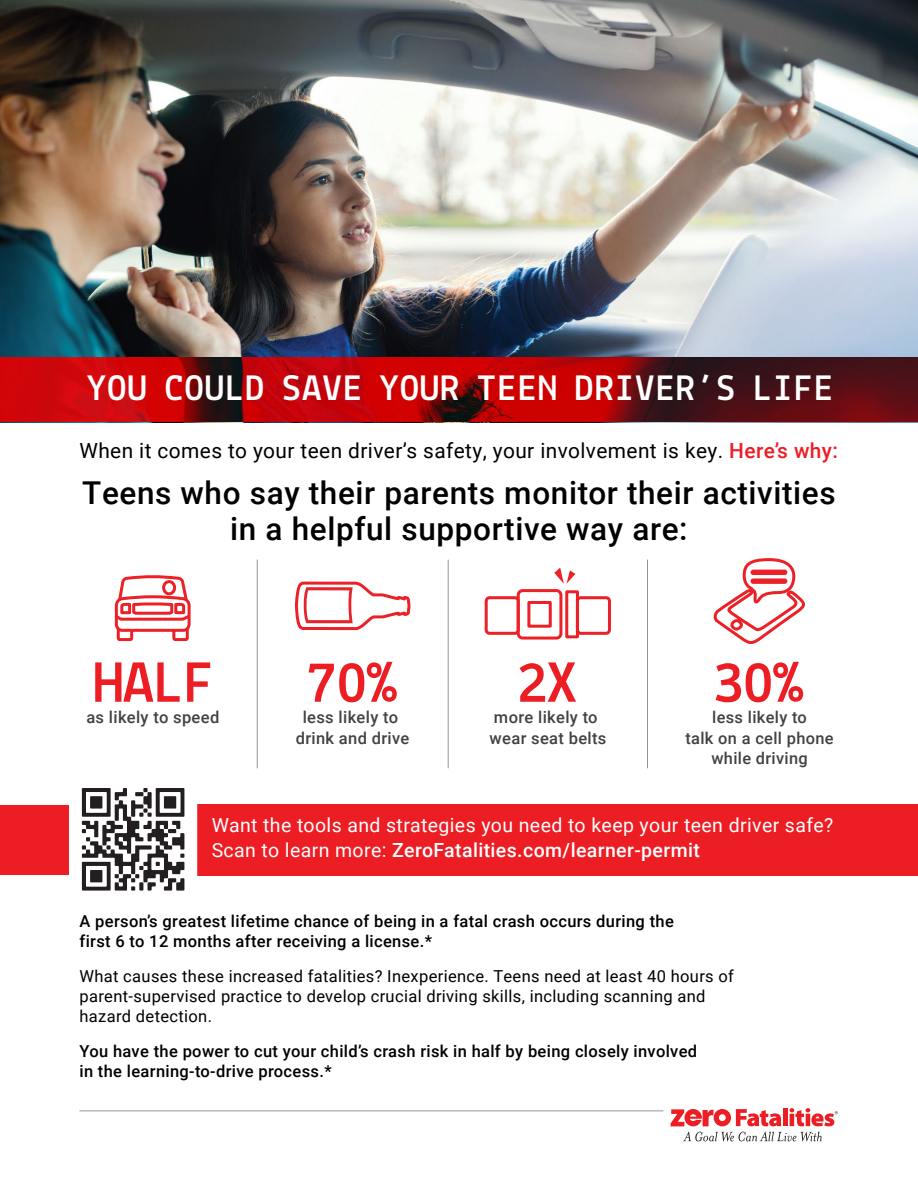
<style>
.page{position:relative;width:918px;height:1188px;background:#fff}
.page>*{position:absolute;margin:0;border:0;box-sizing:border-box;transform-origin:0 0}
.t1{font:700 60px "Lekton";color:#ed1d24}
.t2{font:700 37.5px "Lekton";letter-spacing:.04em;color:#fff}
.t3{font:500 31.5px/36px "Roboto";letter-spacing:.02em;color:#010101;text-align:center}
.t4{font:20.85px "Roboto";letter-spacing:.02em;color:#010101}
.t5{font:19.5px/24.6px "Roboto";letter-spacing:.02em;color:#fff}
.t6{font:500 16.5px/19.8px "Roboto";letter-spacing:.02em;color:#010101}
.t7{font:16.5px/19.8px "Roboto";letter-spacing:.02em;color:#010101}
.t8{font:500 16.5px/20.5px "Roboto";letter-spacing:.02em;color:#424143;text-align:center}
.t9{font:500 16.35px/20.5px "Roboto";letter-spacing:.02em;color:#424143;text-align:center}
.s1{font-weight:500;color:#ed1d24}
.s2{font-weight:500}
</style>
<div class="page">
<img style="left:0;top:0;width:918px;height:357px">
<hr style="left:783px;top:1108px;width:4px;height:18px;background:#ed1d24">
<svg style="left:671px;top:1109px;width:110px;height:17px"></svg>
<svg style="left:683px;top:1132px;width:139px;height:9px"></svg>
<svg style="left:790px;top:1108px;width:48px;height:18px"></svg>
<hr style="left:80px;top:1110px;width:583px;height:1px;background:#939598">
<svg style="left:0;top:357px;width:918px;height:65px;background:#94080c"></svg>
<div style="left:188px;top:804px;width:730px;height:71px;background:#ed1d24"></div>
<div style="left:0;top:805px;width:69px;height:69px;background:#ed1d24"></div>
<hr style="left:647px;top:560px;width:1px;height:208px;background:#939598">
<hr style="left:448px;top:560px;width:1px;height:208px;background:#939598">
<hr style="left:257px;top:560px;width:1px;height:208px;background:#939598">
<svg style="left:114px;top:575px;width:77px;height:67px"></svg>
<svg style="left:294px;top:581px;width:117px;height:50px"></svg>
<div style="left:517px;top:589px;width:45px;height:51px;border:3px solid #eb2127;border-radius:5px"></div>
<div style="left:527px;top:601px;width:25px;height:27px;border:3px solid #eb2127"></div>
<div style="left:565px;top:590px;width:14px;height:48px;border:3px solid #eb2127"></div>
<svg style="left:554px;top:568px;width:21px;height:16px"></svg>
<div style="left:485px;top:596px;width:35px;height:39px;border:3px solid #eb2127;border-radius:3px"></div>
<div style="left:576px;top:596px;width:35px;height:39px;border:3px solid #eb2127;border-radius:3px"></div>
<svg style="left:713px;top:558px;width:92px;height:86px"></svg>
<svg style="left:81px;top:788px;width:116px;height:103px"></svg>
<h2 class="t2" style="left:87px;top:365px;width:747px">YOU COULD SAVE YOUR TEEN DRIVER’S LIFE</h2>
<p class="t4" style="left:79px;top:436px;width:760px">When it comes to your teen driver’s safety, your involvement is key. <span class="s1">Here’s why:</span></p>
<h3 class="t3" style="left:82px;top:474px;width:755px">Teens who say their parents monitor their activities in a helpful supportive way are:</h3>
<h1 class="t1" style="left:93px;top:646px;width:121px">HALF</h1>
<p class="t8" style="left:86px;top:706px;width:134px">as likely to speed</p>
<h1 class="t1" style="left:307px;top:646px;width:91px">70%</h1>
<p class="t8" style="left:296px;top:706px;width:115px">less likely to drink and drive</p>
<h1 class="t1" style="left:517px;top:646px;width:61px">2X</h1>
<p class="t8" style="left:490px;top:706px;width:118px;text-align:left">more likely to wear seat belts</p>
<h1 class="t1" style="left:713px;top:646px;width:91px">30%</h1>
<p class="t9" style="left:685px;top:706px;width:150px">less likely to<br>talk on a cell phone while driving</p>
<p class="t5" style="left:212px;top:812px;width:623px">Want the tools and strategies you need to keep your teen driver safe?<br>Scan to learn more: <span class="s2">ZeroFatalities.com/learner-permit</span></p>
<p class="t6" style="left:80px;top:911px;width:596px">A person’s greatest lifetime chance of being in a fatal crash occurs during the first 6 to 12 months after receiving a license.*</p>
<p class="t7" style="left:80px;top:966px;width:656px">What causes these increased fatalities? Inexperience. Teens need at least 40 hours of parent-supervised practice to develop crucial driving skills, including scanning and hazard detection.</p>
<p class="t6" style="left:80px;top:1041px;width:619px">You have the power to cut your child’s crash risk in half by being closely involved in the learning-to-drive process.*</p>
</div>
